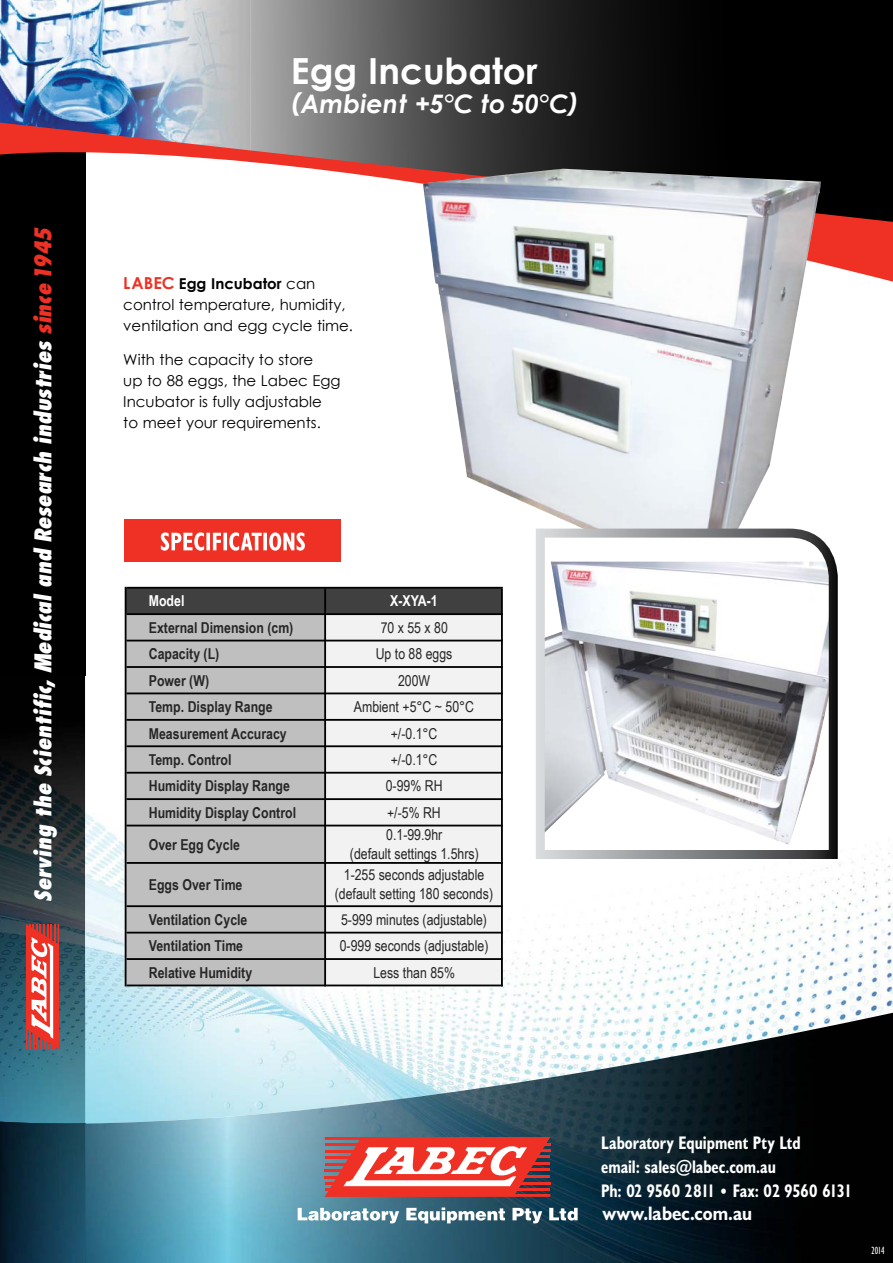
<style>
.page{position:relative;width:893px;height:1263px;background:#fff}
.page>*{position:absolute;margin:0;border:0;box-sizing:border-box;transform-origin:0 0}
.t1{font:700 36px "Century Gothic";color:#fff}
.t2{font:italic 700 25.5px "Century Gothic";color:#fff}
.t3{font:italic 800 condensed 22.5px "Futura";color:#fff}
.t4{font:700 19.65px "Humanist 521 BT";color:#fff;scale:.9 1}
.t5{font:700 condensed 18.3px/23.9px "Humanist 521 BT";color:#fff;scale:.9 1}
.t6{font:15px/19.2px "Arial Narrow";color:#262626;text-align:center}
.t7{font:700 15px "Arial Narrow";color:#262626}
.t8{font:15px/21px "Century Gothic";color:#000}
.t9{font:700 15px "Arial Narrow";color:#fff}
.t10{font:condensed 10.5px "Humanist 521 BT";color:#fff;scale:.9 1}
.s1{color:#ee3124}
.s2{font-weight:700;font-size:16.5px;color:#ee3124}
.s3{font-weight:700}
</style>
<div class="page">
<div style="left:0;top:142px;width:85px;height:1121px;background:#000"></div>
<img style="left:85px;top:676px;width:646px;height:298px">
<img style="left:731px;top:853px;width:162px;height:160px">
<img style="left:85px;top:974px;width:538px;height:141px">
<img style="left:623px;top:974px;width:109px;height:39px">
<img style="left:0;top:739px;width:85px;height:382px">
<img style="left:623px;top:1013px;width:270px;height:250px">
<img style="left:246px;top:1065px;width:378px;height:198px">
<img style="left:85px;top:1115px;width:162px;height:148px">
<img style="left:0;top:1121px;width:85px;height:142px">
<svg style="left:325px;top:1137px;width:225px;height:60px"></svg>
<svg style="left:298px;top:1208px;width:101px;height:15px"></svg>
<svg style="left:406px;top:1207px;width:99px;height:16px"></svg>
<svg style="left:512px;top:1208px;width:30px;height:15px"></svg>
<svg style="left:549px;top:1208px;width:29px;height:12px"></svg>
<svg style="left:26px;top:924px;width:33px;height:125px;background:#e56a63"></svg>
<div style="left:679px;top:0;width:214px;height:119px;background:#000"></div>
<img style="left:412px;top:0;width:267px;height:119px">
<img style="left:251px;top:0;width:161px;height:119px">
<img style="left:0;top:0;width:251px;height:119px">
<svg style="left:0;top:119px;width:893px;height:166px"></svg>
<img style="left:423px;top:169px;width:398px;height:355px">
<svg style="left:531px;top:524px;width:311px;height:339px"></svg>
<div style="left:126px;top:588px;width:376px;height:27px;background:#404040"></div>
<div style="left:126px;top:614px;width:200px;height:372px;background:#bfbfbf"></div>
<div style="left:325px;top:614px;width:177px;height:372px;background:#f2f2f2"></div>
<hr style="left:125px;top:587px;width:2px;height:399px;background:#000">
<hr style="left:324px;top:589px;width:2px;height:397px;background:#000">
<hr style="left:501px;top:589px;width:2px;height:397px;background:#000">
<hr style="left:127px;top:587px;width:376px;height:2px;background:#000">
<hr style="left:127px;top:613px;width:376px;height:2px;background:#000">
<hr style="left:127px;top:640px;width:376px;height:1px;background:#000">
<hr style="left:127px;top:666px;width:376px;height:2px;background:#000">
<hr style="left:127px;top:692px;width:376px;height:2px;background:#000">
<hr style="left:127px;top:719px;width:376px;height:2px;background:#000">
<hr style="left:127px;top:745px;width:376px;height:2px;background:#000">
<hr style="left:127px;top:772px;width:376px;height:2px;background:#000">
<hr style="left:127px;top:798px;width:376px;height:2px;background:#000">
<hr style="left:127px;top:825px;width:376px;height:1px;background:#000">
<hr style="left:127px;top:862px;width:376px;height:2px;background:#000">
<hr style="left:127px;top:905px;width:376px;height:2px;background:#000">
<hr style="left:127px;top:932px;width:376px;height:1px;background:#000">
<hr style="left:127px;top:958px;width:376px;height:2px;background:#000">
<hr style="left:127px;top:984px;width:376px;height:2px;background:#000">
<div style="left:125px;top:519px;width:216px;height:43px;background:#ee3124"></div>
<svg style="left:161px;top:532px;width:144px;height:19px"></svg>
<h3 class="t3" style="left:29px;top:902px;width:676px;rotate:-90deg">Serving the Scientific, Medical and Research industries <span class="s1">since 1945</span></h3>
<h1 class="t1" style="left:291px;top:48px;width:248px">Egg Incubator</h1>
<h2 class="t2" style="left:291px;top:87px;width:289px">(Ambient +5°C to 50°C)</h2>
<p class="t8" style="left:123px;top:273px;width:231px"><span class="s2">LABEC</span> <span class="s3">Egg Incubator</span> can control temperature, humidity, ventilation and egg cycle time.</p>
<p class="t8" style="left:123px;top:348px;width:219px">With the capacity to store<br>up to 88 eggs, the Labec Egg<br>Incubator is fully adjustable<br>to meet your requirements.</p>
<p class="t9" style="left:149px;top:590px;width:37px">Model</p>
<p class="t9" style="left:390px;top:590px;width:49px">X-XYA-1</p>
<p class="t7" style="left:149px;top:616px;width:146px">External Dimension (cm)</p>
<p class="t6" style="left:381px;top:617px;width:69px">70 x 55 x 80</p>
<p class="t7" style="left:149px;top:643px;width:72px">Capacity (L)</p>
<p class="t6" style="left:376px;top:644px;width:78px">Up to 88 eggs</p>
<p class="t7" style="left:149px;top:669px;width:62px">Power (W)</p>
<p class="t6" style="left:398px;top:670px;width:34px">200W</p>
<p class="t7" style="left:149px;top:695px;width:125px">Temp. Display Range</p>
<p class="t6" style="left:354px;top:697px;width:122px">Ambient +5°C ~ 50°C</p>
<p class="t7" style="left:149px;top:722px;width:139px">Measurement Accuracy</p>
<p class="t6" style="left:391px;top:723px;width:48px">+/-0.1°C</p>
<p class="t7" style="left:149px;top:748px;width:84px">Temp. Control</p>
<p class="t6" style="left:391px;top:749px;width:48px">+/-0.1°C</p>
<p class="t7" style="left:149px;top:775px;width:143px">Humidity Display Range</p>
<p class="t6" style="left:386px;top:776px;width:58px">0-99% RH</p>
<p class="t7" style="left:149px;top:801px;width:149px">Humidity Display Control</p>
<p class="t6" style="left:387px;top:802px;width:55px">+/-5% RH</p>
<p class="t7" style="left:149px;top:833px;width:93px">Over Egg Cycle</p>
<p class="t6" style="left:350px;top:825px;width:130px">0.1-99.9hr<br>(default settings 1.5hrs)</p>
<p class="t7" style="left:149px;top:873px;width:95px">Eggs Over Time</p>
<p class="t6" style="left:335px;top:865px;width:160px">1-255 seconds adjustable (default setting 180 seconds)</p>
<p class="t7" style="left:149px;top:908px;width:100px">Ventilation Cycle</p>
<p class="t6" style="left:341px;top:909px;width:147px">5-999 minutes (adjustable)</p>
<p class="t7" style="left:149px;top:935px;width:96px">Ventilation Time</p>
<p class="t6" style="left:340px;top:936px;width:150px">0-999 seconds (adjustable)</p>
<p class="t7" style="left:149px;top:961px;width:105px">Relative Humidity</p>
<p class="t6" style="left:373px;top:962px;width:83px">Less than 85%</p>
<p class="t5" style="left:601px;top:1130px;width:278px">Laboratory Equipment Pty Ltd<br>email: sales@labec.com.au<br>Ph: 02 9560 2811 • Fax: 02 9560 6131</p>
<h3 class="t4" style="left:603px;top:1201px;width:167px">www.labec.com.au</h3>
<p class="t10" style="left:871px;top:1245px;width:16px">2014</p>
</div>
